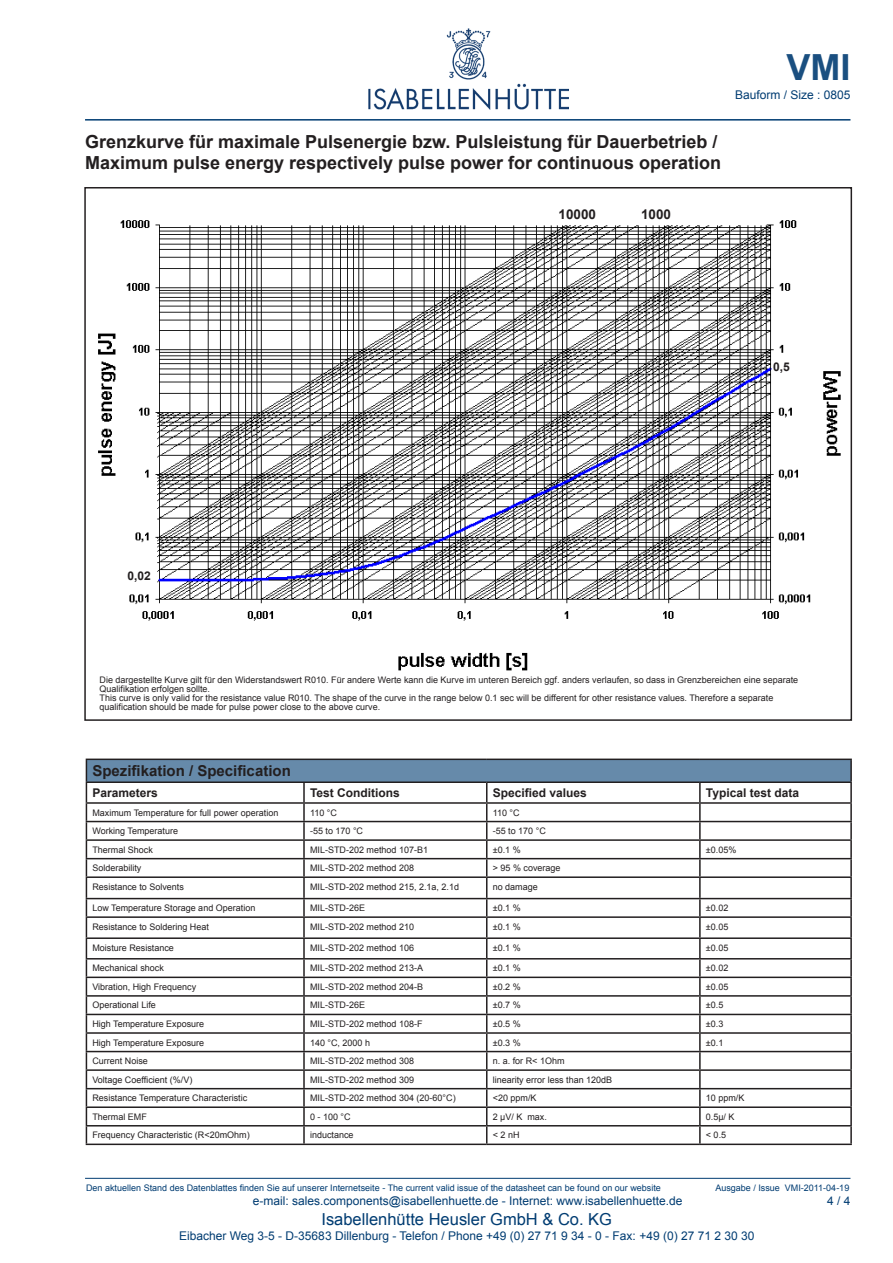
<style>
.page{position:relative;width:893px;height:1263px;background:#fff}
.page>*{position:absolute;margin:0;border:0;box-sizing:border-box;transform-origin:0 0}
.t1{font:700 36px "Arial";color:#1a4f80}
.Bildlegende{font:700 18px "Arial";color:#231f20}
.Fußzeile{font:16.5px "Arial";color:#003c72}
.t2{font:700 15px "Arial";color:#231f20}
.Bildlegende-2{font:700 13.5px "Arial";color:#231f20}
.Fußzeile-2{font:12px "Arial";color:#003c72}
.Bildlegende-3{font:700 12px "Arial";color:#231f20}
.Fließtext{font:9px "Arial";color:#231f20}
.t3{font:9px "Arial";color:#003c72}
</style>
<div class="page">
<hr style="left:85px;top:1178px;width:765px;height:1px;background:#003c72">
<hr style="left:85px;top:119px;width:765px;height:2px;background:#003c72">
<img style="left:369px;top:28px;width:200px;height:82px">
<img style="left:98px;top:220px;width:743px;height:451px">
<hr style="left:86px;top:758px;width:218px;height:2px;background:#231f20">
<hr style="left:304px;top:758px;width:183px;height:2px;background:#231f20">
<hr style="left:487px;top:758px;width:213px;height:2px;background:#231f20">
<hr style="left:700px;top:758px;width:152px;height:2px;background:#231f20">
<svg style="left:86px;top:760px;width:766px;height:383px"></svg>
<hr style="left:86px;top:1143px;width:218px;height:2px;background:#231f20">
<hr style="left:304px;top:1143px;width:183px;height:2px;background:#231f20">
<hr style="left:487px;top:1143px;width:213px;height:2px;background:#231f20">
<hr style="left:700px;top:1143px;width:152px;height:2px;background:#231f20">
<p class="Bildlegende" style="left:85px;top:130px;width:634px">Grenzkurve für maximale Pulsenergie bzw. Pulsleistung für Dauerbetrieb /</p>
<p class="Bildlegende" style="left:85px;top:151px;width:638px">Maximum pulse energy respectively pulse power for continuous operation</p>
<p class="Bildlegende-2" style="left:558px;top:206px;width:39px">10000</p>
<p class="Bildlegende-2" style="left:641px;top:206px;width:32px">1000</p>
<h1 class="t1" style="left:786px;top:44px;width:66px">VMI</h1>
<h3 class="Fußzeile-2" style="left:735px;top:87px;width:117px">Bauform / Size : 0805</h3>
<p class="Bildlegende-3" style="left:773px;top:359px;width:18px">0,5</p>
<p class="Bildlegende-3" style="left:127px;top:568px;width:25px">0,02</p>
<p class="Fließtext" style="left:100px;top:674px;width:700px">Die dargestellte Kurve gilt für den Widerstandswert R010. Für andere Werte kann die Kurve im unteren Bereich ggf. anders verlaufen, so dass in Grenzbereichen eine separate</p>
<p class="Fließtext" style="left:100px;top:683px;width:112px">Qualifikation erfolgen sollte.</p>
<p class="Fließtext" style="left:100px;top:692px;width:675px">This curve is only valid for the resistance value R010. The shape of the curve in the range below 0.1 sec will be different for other resistance values. Therefore a separate</p>
<p class="Fließtext" style="left:100px;top:701px;width:282px">qualification should be made for pulse power close to the above curve.</p>
<p class="t2" style="left:92px;top:761px;width:200px">Spezifikation / Specification</p>
<p class="Bildlegende-3" style="left:92px;top:785px;width:67px">Parameters</p>
<p class="Bildlegende-3" style="left:310px;top:785px;width:91px">Test Conditions</p>
<p class="Bildlegende-3" style="left:493px;top:785px;width:96px">Specified values</p>
<p class="Bildlegende-3" style="left:706px;top:785px;width:95px">Typical test data</p>
<p class="Fließtext" style="left:92px;top:806px;width:187px">Maximum Temperature for full power operation</p>
<p class="Fließtext" style="left:310px;top:806px;width:28px">110 °C</p>
<p class="Fließtext" style="left:493px;top:806px;width:28px">110 °C</p>
<p class="Fließtext" style="left:92px;top:825px;width:87px">Working Temperature</p>
<p class="Fließtext" style="left:310px;top:825px;width:55px">-55 to 170 °C</p>
<p class="Fließtext" style="left:493px;top:825px;width:55px">-55 to 170 °C</p>
<p class="Fließtext" style="left:92px;top:843px;width:62px">Thermal Shock</p>
<p class="Fließtext" style="left:310px;top:843px;width:120px">MIL-STD-202 method 107-B1</p>
<p class="Fließtext" style="left:493px;top:843px;width:29px">±0.1 %</p>
<p class="Fließtext" style="left:706px;top:843px;width:32px">±0.05%</p>
<p class="Fließtext" style="left:92px;top:862px;width:51px">Solderability</p>
<p class="Fließtext" style="left:310px;top:862px;width:106px">MIL-STD-202 method 208</p>
<p class="Fließtext" style="left:493px;top:862px;width:69px">&gt; 95 % coverage</p>
<p class="Fließtext" style="left:92px;top:881px;width:93px">Resistance to Solvents</p>
<p class="Fließtext" style="left:310px;top:881px;width:151px">MIL-STD-202 method 215, 2.1a, 2.1d</p>
<p class="Fließtext" style="left:493px;top:881px;width:47px">no damage</p>
<p class="Fließtext" style="left:92px;top:902px;width:164px">Low Temperature Storage and Operation</p>
<p class="Fließtext" style="left:310px;top:902px;width:57px">MIL-STD-26E</p>
<p class="Fließtext" style="left:493px;top:902px;width:29px">±0.1 %</p>
<p class="Fließtext" style="left:706px;top:902px;width:24px">±0.02</p>
<p class="Fließtext" style="left:92px;top:921px;width:118px">Resistance to Soldering Heat</p>
<p class="Fließtext" style="left:310px;top:921px;width:106px">MIL-STD-202 method 210</p>
<p class="Fließtext" style="left:493px;top:921px;width:29px">±0.1 %</p>
<p class="Fließtext" style="left:706px;top:921px;width:24px">±0.05</p>
<p class="Fließtext" style="left:92px;top:942px;width:83px">Moisture Resistance</p>
<p class="Fließtext" style="left:310px;top:942px;width:106px">MIL-STD-202 method 106</p>
<p class="Fließtext" style="left:493px;top:942px;width:29px">±0.1 %</p>
<p class="Fließtext" style="left:706px;top:942px;width:24px">±0.05</p>
<p class="Fließtext" style="left:92px;top:962px;width:73px">Mechanical shock</p>
<p class="Fließtext" style="left:310px;top:962px;width:115px">MIL-STD-202 method 213-A</p>
<p class="Fließtext" style="left:493px;top:962px;width:29px">±0.1 %</p>
<p class="Fließtext" style="left:706px;top:962px;width:24px">±0.02</p>
<p class="Fließtext" style="left:92px;top:981px;width:105px">Vibration, High Frequency</p>
<p class="Fließtext" style="left:310px;top:981px;width:115px">MIL-STD-202 method 204-B</p>
<p class="Fließtext" style="left:493px;top:981px;width:29px">±0.2 %</p>
<p class="Fließtext" style="left:706px;top:981px;width:24px">±0.05</p>
<p class="Fließtext" style="left:92px;top:999px;width:65px">Operational Life</p>
<p class="Fließtext" style="left:310px;top:999px;width:57px">MIL-STD-26E</p>
<p class="Fließtext" style="left:493px;top:999px;width:29px">±0.7 %</p>
<p class="Fließtext" style="left:706px;top:999px;width:19px">±0.5</p>
<p class="Fließtext" style="left:92px;top:1018px;width:113px">High Temperature Exposure</p>
<p class="Fließtext" style="left:310px;top:1018px;width:114px">MIL-STD-202 method 108-F</p>
<p class="Fließtext" style="left:493px;top:1018px;width:29px">±0.5 %</p>
<p class="Fließtext" style="left:706px;top:1018px;width:19px">±0.3</p>
<p class="Fließtext" style="left:92px;top:1036px;width:113px">High Temperature Exposure</p>
<p class="Fließtext" style="left:310px;top:1036px;width:62px">140 °C, 2000 h</p>
<p class="Fließtext" style="left:493px;top:1036px;width:29px">±0.3 %</p>
<p class="Fließtext" style="left:706px;top:1036px;width:19px">±0.1</p>
<p class="Fließtext" style="left:92px;top:1055px;width:57px">Current Noise</p>
<p class="Fließtext" style="left:310px;top:1055px;width:106px">MIL-STD-202 method 308</p>
<p class="Fließtext" style="left:493px;top:1055px;width:73px">n. a. for R&lt; 1Ohm</p>
<p class="Fließtext" style="left:92px;top:1073px;width:102px">Voltage Coefficient (%/V)</p>
<p class="Fließtext" style="left:310px;top:1073px;width:106px">MIL-STD-202 method 309</p>
<p class="Fließtext" style="left:493px;top:1073px;width:121px">linearity error less than 120dB</p>
<p class="Fließtext" style="left:92px;top:1092px;width:156px">Resistance Temperature Characteristic</p>
<p class="Fließtext" style="left:310px;top:1092px;width:147px">MIL-STD-202 method 304 (20-60°C)</p>
<p class="Fließtext" style="left:493px;top:1092px;width:45px">&lt;20 ppm/K</p>
<p class="Fließtext" style="left:706px;top:1092px;width:40px">10 ppm/K</p>
<p class="Fließtext" style="left:92px;top:1111px;width:56px">Thermal EMF</p>
<p class="Fließtext" style="left:310px;top:1111px;width:42px">0 - 100 °C</p>
<p class="Fließtext" style="left:493px;top:1111px;width:56px">2 µV/ K max.</p>
<p class="Fließtext" style="left:706px;top:1111px;width:30px">0.5µ/ K</p>
<p class="Fließtext" style="left:92px;top:1129px;width:159px">Frequency Characteristic (R&lt;20mOhm)</p>
<p class="Fließtext" style="left:310px;top:1129px;width:45px">inductance</p>
<p class="Fließtext" style="left:493px;top:1129px;width:28px">&lt; 2 nH</p>
<p class="Fließtext" style="left:706px;top:1129px;width:22px">&lt; 0.5</p>
<p class="t3" style="left:86px;top:1182px;width:576px">Den aktuellen Stand des Datenblattes finden Sie auf unserer Internetseite - The current valid issue of the datasheet can be found on our website</p>
<p class="t3" style="left:715px;top:1182px;width:135px">Ausgabe / Issue VMI-2011-04-19</p>
<h3 class="Fußzeile-2" style="left:253px;top:1193px;width:431px">e-mail: sales.components@isabellenhuette.de - Internet: www.isabellenhuette.de</h3>
<h3 class="Fußzeile-2" style="left:827px;top:1193px;width:25px">4 / 4</h3>
<p class="Fußzeile" style="left:321px;top:1209px;width:292px">Isabellenhütte Heusler GmbH &amp; Co. KG</p>
<p class="Fußzeile-2" style="left:179px;top:1227px;width:577px">Eibacher Weg 3-5 - D-35683 Dillenburg - Telefon / Phone +49 (0) 27 71 9 34 - 0 - Fax: +49 (0) 27 71 2 30 30</p>
</div>
